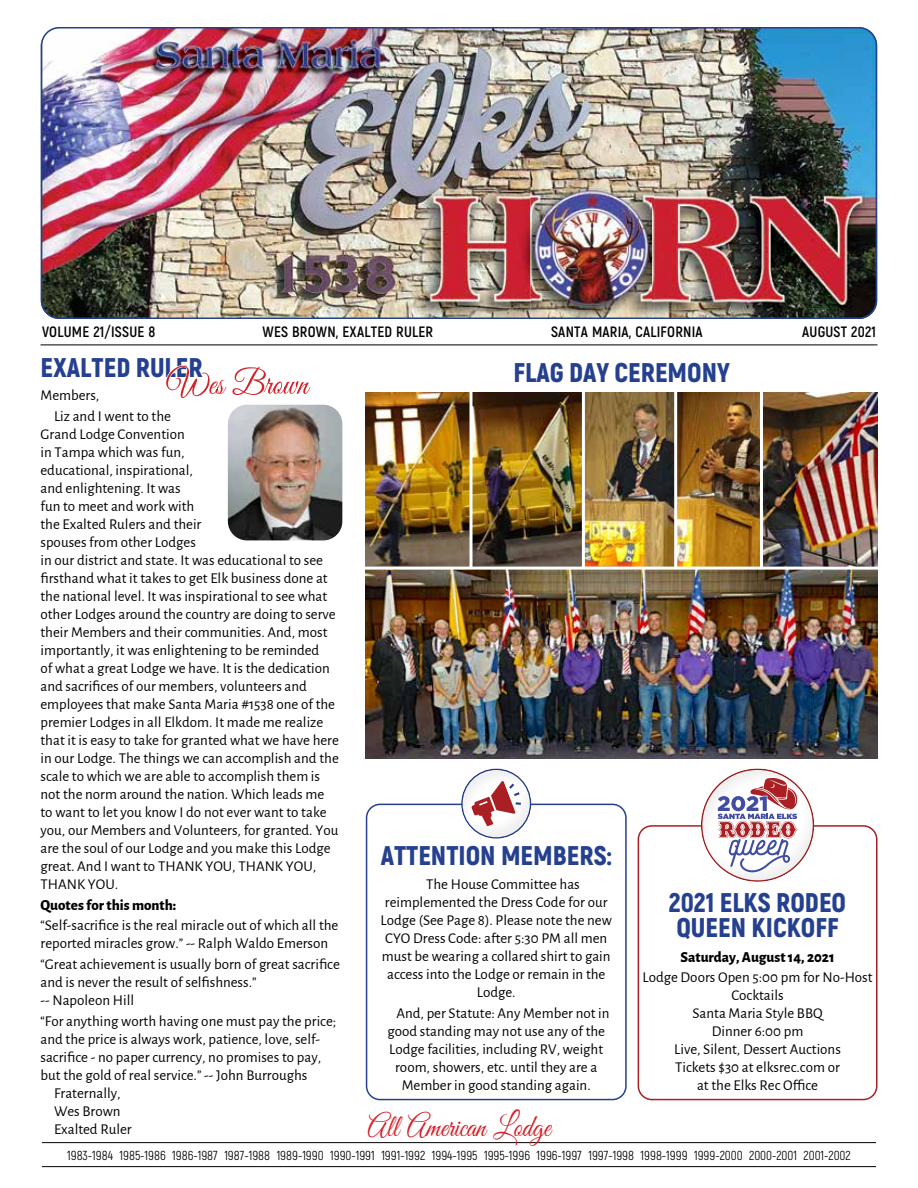
<style>
.page{position:relative;width:918px;height:1188px;background:#fff}
.page>*{position:absolute;margin:0;border:0;box-sizing:border-box;transform-origin:0 0}
.t1{font:31.5px "Great Vibes";color:#d2232a;scale:.88 1}
.t2{font:900 27px/25.5px "Akrobat";color:#25408f}
.t3{font:15px/18px "Alegreya Sans";color:#000}
.t4{font:700 15px "Akrobat";letter-spacing:.015em;color:#000}
.t5{font:800 15px "Alegreya Sans";color:#000}
.t6{font:13.05px "Akrobat";color:#000}
</style>
<div class="page">
<hr style="left:42px;top:1142px;width:834px;height:1px;background:#000">
<hr style="left:42px;top:1166px;width:834px;height:1px;background:#000">
<img style="left:41px;top:27px;width:836px;height:292px">
<img style="left:530px;top:187px;width:124px;height:124px">
<img style="left:532px;top:188px;width:119px;height:119px">
<hr style="left:40px;top:345px;width:838px;height:1px;background:#000">
<div style="left:366px;top:804px;width:261px;height:296px;border:2px solid #25408f;border-radius:14px"></div>
<img style="left:228px;top:405px;width:114px;height:135px">
<img style="left:366px;top:393px;width:512px;height:365px">
<hr style="left:361px;top:567px;width:523px;height:3px;background:#fff">
<hr style="left:760px;top:388px;width:3px;height:180px;background:#fff">
<hr style="left:674px;top:388px;width:3px;height:180px;background:#fff">
<hr style="left:582px;top:388px;width:3px;height:180px;background:#fff">
<hr style="left:470px;top:388px;width:3px;height:180px;background:#fff">
<div style="left:638px;top:825px;width:239px;height:275px;border:2px solid #a91f23;border-radius:14px"></div>
<div style="left:699px;top:766px;width:115px;height:116px;background:#000;opacity:.07"></div>
<svg style="left:718px;top:777px;width:80px;height:95px"></svg>
<div style="left:459px;top:766px;width:73px;height:73px;background:#000;opacity:.07"></div>
<svg style="left:471px;top:781px;width:50px;height:45px"></svg>
<svg style="left:166px;top:365px;width:145px;height:33px"></svg>
<p class="t4" style="left:42px;top:322px;width:115px">VOLUME 21/ISSUE 8</p>
<p class="t4" style="left:263px;top:322px;width:172px">WES BROWN, EXALTED RULER</p>
<p class="t4" style="left:551px;top:322px;width:153px">SANTA MARIA, CALIFORNIA</p>
<p class="t4" style="left:802px;top:322px;width:75px">AUGUST 2021</p>
<h2 class="t2" style="left:40px;top:354px;width:164px">EXALTED RULER</h2>
<h2 class="t2" style="left:513px;top:360px;width:218px">FLAG DAY CEREMONY</h2>
<p class="t3" style="left:54px;top:384px;width:118px;line-height:20.7px;text-indent:-14px">Members,<br>Liz and I went to the</p>
<p class="t3" style="left:40px;top:424px;width:300px">Grand Lodge Convention<br>in Tampa which was fun,<br>educational, inspirational,<br>and enlightening. It was<br>fun to meet and work with<br>the Exalted Rulers and their<br>spouses from other Lodges<br>in our district and state. It was educational to see firsthand what it takes to get Elk business done at the national level. It was inspirational to see what other Lodges around the country are doing to serve their Members and their communities. And, most importantly, it was enlightening to be reminded<br>of what a great Lodge we have. It is the dedication and sacrifices of our members, volunteers and employees that make Santa Maria #1538 one of the premier Lodges in all Elkdom. It made me realize that it is easy to take for granted what we have here in our Lodge. The things we can accomplish and the scale to which we are able to accomplish them is not the norm around the nation. Which leads me to want to let you know I do not ever want to take you, our Members and Volunteers, for granted. You are the soul of our Lodge and you make this Lodge great. And I want to THANK YOU, THANK YOU, THANK YOU.</p>
<p class="t5" style="left:40px;top:893px;width:137px">Quotes for this month:</p>
<p class="t3" style="left:40px;top:916px;width:299px">“Self-sacrifice is the real miracle out of which all the reported miracles grow.” -- Ralph Waldo Emerson</p>
<p class="t3" style="left:40px;top:954px;width:301px">“Great achievement is usually born of great sacrifice and is never the result of selfishness.”<br>-- Napoleon Hill</p>
<p class="t3" style="left:40px;top:1011px;width:297px">“For anything worth having one must pay the price;</p>
<p class="t3" style="left:40px;top:1029px;width:281px">and the price is always work, patience, love, self-</p>
<p class="t3" style="left:40px;top:1047px;width:282px">sacrifice - no paper currency, no promises to pay,</p>
<p class="t3" style="left:40px;top:1065px;width:268px">but the gold of real service.” -- John Burroughs</p>
<p class="t3" style="left:54px;top:1083px;width:68px">Fraternally,</p>
<p class="t3" style="left:54px;top:1101px;width:68px">Wes Brown</p>
<p class="t3" style="left:54px;top:1119px;width:79px">Exalted Ruler</p>
<h2 class="t2" style="left:381px;top:842px;width:233px">ATTENTION MEMBERS:</h2>
<p class="t3" style="left:426px;top:875px;width:155px">The House Committee has</p>
<p class="t3" style="left:385px;top:893px;width:224px">reimplemented the Dress Code for our</p>
<p class="t3" style="left:381px;top:911px;width:233px">Lodge (See Page 8). Please note the new</p>
<p class="t3" style="left:385px;top:929px;width:224px">CYO Dress Code: after 5:30 PM all men</p>
<p class="t3" style="left:382px;top:947px;width:230px">must be wearing a collared shirt to gain</p>
<p class="t3" style="left:387px;top:965px;width:220px">access into the Lodge or remain in the</p>
<p class="t3" style="left:477px;top:983px;width:40px">Lodge.</p>
<p class="t3" style="left:387px;top:1004px;width:224px;text-align:center">And, per Statute: Any Member not in good standing may not use any of the Lodge facilities, including RV, weight room, showers, etc. until they are a Member in good standing again.</p>
<h2 class="t2" style="left:669px;top:889px;width:179px">2021 ELKS RODEO<br>QUEEN KICKOFF</h2>
<p class="t5" style="left:680px;top:946px;width:156px">Saturday, August 14, 2021</p>
<p class="t3" style="left:642px;top:968px;width:232px;text-align:center">Lodge Doors Open 5:00 pm for No-Host<br>Cocktails<br>Santa Maria Style BBQ<br>Dinner 6:00 pm<br>Live, Silent, Dessert Auctions<br>Tickets $30 at elksrec.com or<br>at the Elks Rec Office</p>
<h1 class="t1" style="left:368px;top:1109px;width:209px">All American Lodge</h1>
<p class="t6" style="left:67px;top:1147px;width:785px">1983-1984 1985-1986 1986-1987 1987-1988 1989-1990 1990-1991 1991-1992 1994-1995 1995-1996 1996-1997 1997-1998 1998-1999 1999-2000 2000-2001 2001-2002</p>
</div>
